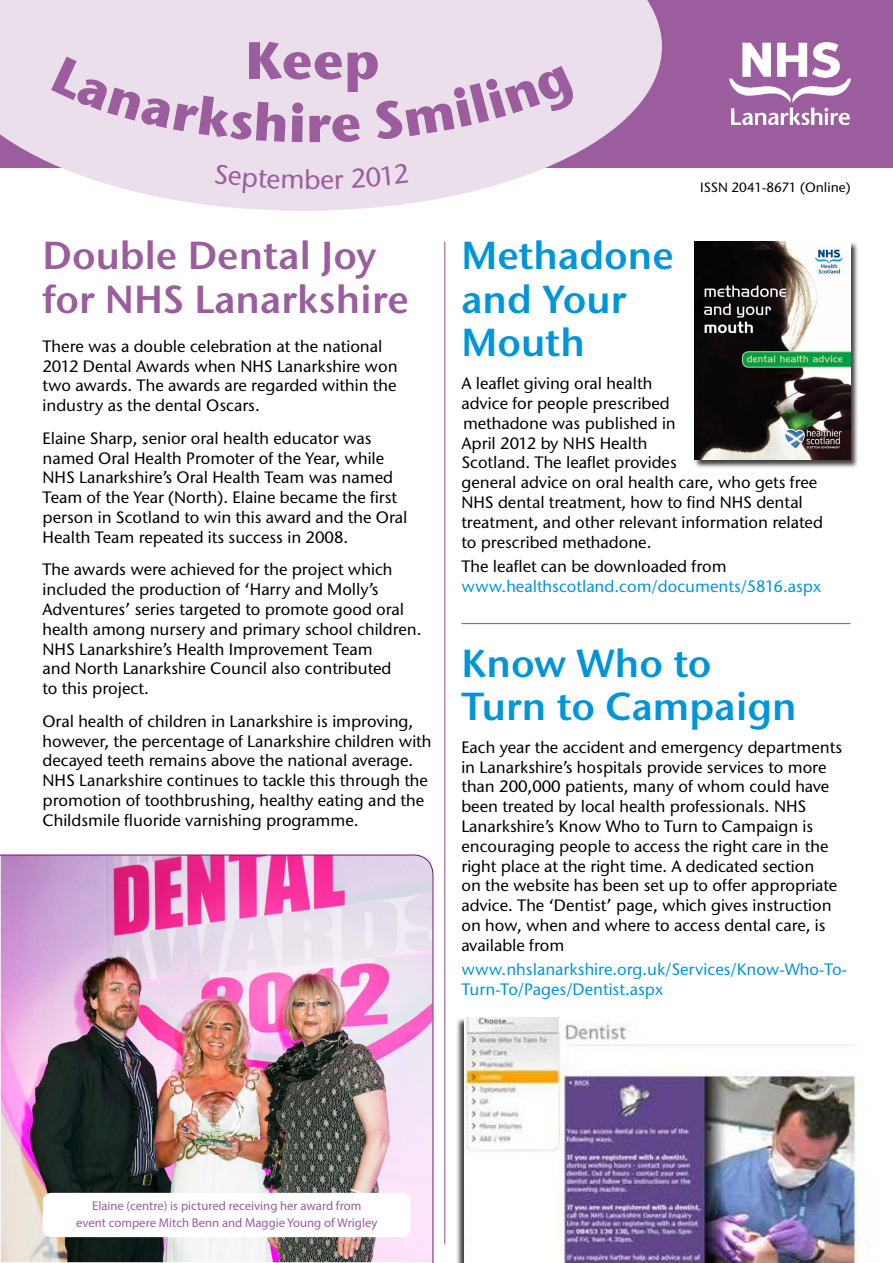
<style>
.page{position:relative;width:893px;height:1263px;background:#fff}
.page>*{position:absolute;margin:0;border:0;box-sizing:border-box;transform-origin:0 0}
.t1{font:700 52.5px "Stone Sans ITC";color:#9b5d9e}
.t2{font:39px/43.5px "Stone Sans ITC Semi";color:#0095d9}
.t3{font:39px/43.5px "Stone Sans ITC Semi";color:#9b5d9e}
.t4{font:500 27px "Stone Sans ITC";color:#9b5d9e}
.t5{font:500 16.5px/19.8px "Stone Sans ITC";color:#000}
.t6{font:500 16.5px/19.8px "Stone Sans ITC";color:#0095d9}
.t7{font:500 13.5px "Stone Sans ITC";color:#000}
.t8{font:12.75px/16.5px "Myriad Pro";color:#9b5d9e;text-align:center}
</style>
<div class="page">
<img style="left:0;top:854px;width:434px;height:409px">
<div style="left:0;top:0;width:893px;height:168px;background:#9b5d9e"></div>
<svg style="left:0;top:0;width:662px;height:211px;fill:#ebdfec"></svg>
<img style="left:729px;top:43px;width:121px;height:82px">
<hr style="left:461px;top:623px;width:389px;height:1px;background:#9b5d9e">
<div style="left:455px;top:1017px;width:429px;height:246px;background:#000;opacity:.75"></div>
<img style="left:464px;top:1017px;width:419px;height:246px">
<div style="left:693px;top:241px;width:166px;height:228px;background:#000;opacity:.75"></div>
<img style="left:694px;top:241px;width:156px;height:219px">
<div style="left:43px;top:1193px;width:367px;height:44px;background:#fff;border-radius:9px"></div>
<hr style="left:444px;top:241px;width:1px;height:1003px;background:#9b5d9e">
<div style="left:51px;top:57px;width:252px;height:85px;background:#ebdfec"></div>
<svg style="left:332px;top:114px;width:28px;height:29px"></svg>
<div style="left:374px;top:65px;width:204px;height:75px;background:#ebdfec"></div>
<div style="left:214px;top:164px;width:89px;height:30px;background:#ebdfec"></div>
<svg style="left:321px;top:174px;width:23px;height:15px"></svg>
<svg style="left:351px;top:164px;width:57px;height:24px"></svg>
<h1 class="t1" style="left:245px;top:26px;width:136px">Keep</h1>
<h1 class="t1" style="left:306px;top:90px;width:27px">r</h1>
<h3 class="t4" style="left:304px;top:163px;width:18px">b</h3>
<h2 class="t3" style="left:43px;top:233px;width:368px">Double Dental Joy for NHS Lanarkshire</h2>
<p class="t5" style="left:43px;top:336px;width:357px">There was a double celebration at the national 2012 Dental Awards when NHS Lanarkshire won two awards. The awards are regarded within the industry as the dental Oscars.</p>
<p class="t5" style="left:43px;top:428px;width:366px">Elaine Sharp, senior oral health educator was named Oral Health Promoter of the Year, while NHS Lanarkshire’s Oral Health Team was named Team of the Year (North). Elaine became the first person in Scotland to win this award and the Oral Health Team repeated its success in 2008.</p>
<p class="t5" style="left:43px;top:560px;width:381px">The awards were achieved for the project which included the production of ‘Harry and Molly’s Adventures’ series targeted to promote good oral health among nursery and primary school children.<br>NHS Lanarkshire’s Health Improvement Team<br>and North Lanarkshire Council also contributed<br>to this project.</p>
<p class="t5" style="left:43px;top:711px;width:391px">Oral health of children in Lanarkshire is improving, however, the percentage of Lanarkshire children with decayed teeth remains above the national average.<br>NHS Lanarkshire continues to tackle this through the promotion of toothbrushing, healthy eating and the Childsmile fluoride varnishing programme.</p>
<p class="t7" style="left:700px;top:179px;width:152px">ISSN 2041-8671 (Online)</p>
<h2 class="t2" style="left:461px;top:233px;width:214px">Methadone and Your<br>Mouth</h2>
<p class="t5" style="left:461px;top:373px;width:363px">A leaflet giving oral health<br>advice for people prescribed<br>methadone was published in<br>April 2012 by NHS Health<br>Scotland. The leaflet provides<br>general advice on oral health care, who gets free NHS dental treatment, how to find NHS dental treatment, and other relevant information related to prescribed methadone.</p>
<p class="t5" style="left:461px;top:556px;width:267px">The leaflet can be downloaded from</p>
<p class="t6" style="left:461px;top:576px;width:361px">www.healthscotland.com/documents/5816.aspx</p>
<h2 class="t2" style="left:461px;top:641px;width:337px">Know Who to<br>Turn to Campaign</h2>
<p class="t5" style="left:461px;top:737px;width:382px">Each year the accident and emergency departments in Lanarkshire’s hospitals provide services to more than 200,000 patients, many of whom could have been treated by local health professionals. NHS Lanarkshire’s Know Who to Turn to Campaign is encouraging people to access the right care in the right place at the right time. A dedicated section<br>on the website has been set up to offer appropriate advice. The ‘Dentist’ page, which gives instruction on how, when and where to access dental care, is available from</p>
<p class="t6" style="left:461px;top:959px;width:387px">www.nhslanarkshire.org.uk/Services/Know-Who-To-<br>Turn-To/Pages/Dentist.aspx</p>
<p class="t8" style="left:76px;top:1197px;width:303px">Elaine (centre) is pictured receiving her award from event compere Mitch Benn and Maggie Young of Wrigley</p>
</div>
